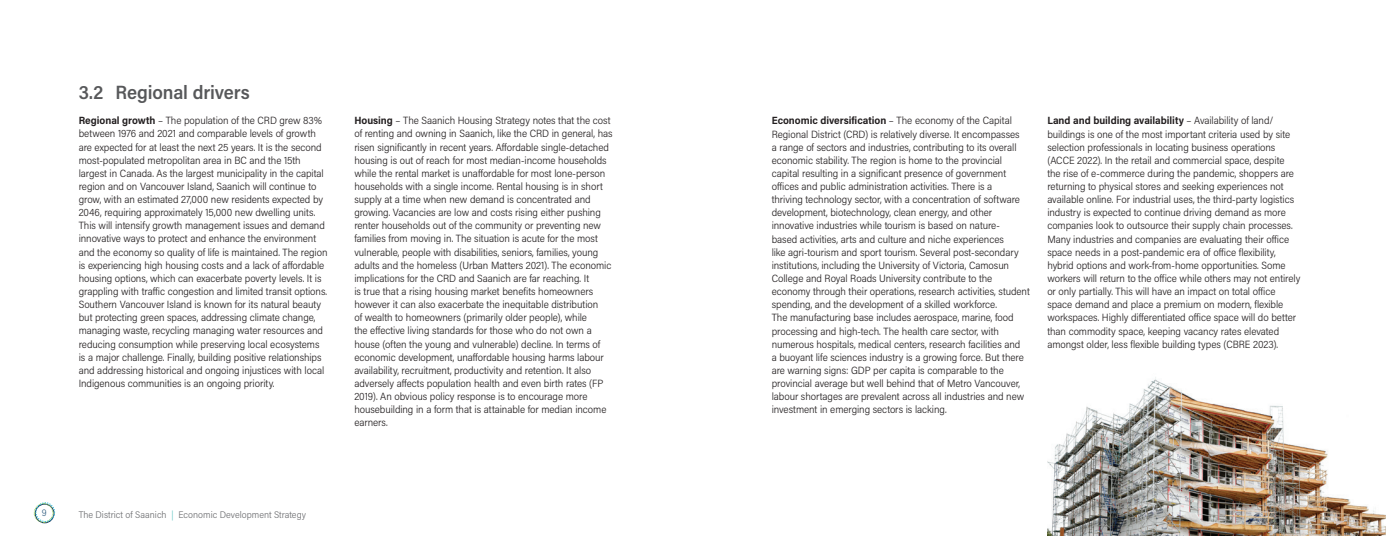
<style>
.page{position:relative;width:1386px;height:536px;background:#fff}
.page>*{position:absolute;margin:0;border:0;box-sizing:border-box;transform-origin:0 0}
.t1{font:600 19.25px "Acumin Pro Semi Cond";letter-spacing:-.01em;color:#57585a}
.Paragraph{font:300 10.5px/13.1px "Acumin Pro Semi Cond";letter-spacing:-.005em;color:#231f20}
.t2{font:300 9.62px "Acumin Pro Semi Cond";color:#6c6d70}
.t3{font:300 9.62px "Acumin Pro Semi Cond";color:#305e80}
.s1{font-weight:700}
.s2{color:#64c6c3}
</style>
<div class="page">
<svg style="left:34px;top:502px;width:21px;height:21px"></svg>
<img style="left:1047px;top:377px;width:339px;height:159px">
<p class="t1" style="left:79px;top:79px;width:172px">3.2 Regional drivers</p>
<p class="Paragraph" style="left:79px;top:113px;width:250px"><span class="s1">Regional growth</span> – The population of the CRD grew 83% between 1976 and 2021 and comparable levels of growth are expected for at least the next 25 years. It is the second most-populated metropolitan area in BC and the 15th largest in Canada. As the largest municipality in the capital region and on Vancouver Island, Saanich will continue to grow, with an estimated 27,000 new residents expected by 2046, requiring approximately 15,000 new dwelling units.<br>This will intensify growth management issues and demand innovative ways to protect and enhance the environment and the economy so quality of life is maintained. The region is experiencing high housing costs and a lack of affordable housing options, which can exacerbate poverty levels. It is grappling with traffic congestion and limited transit options.<br>Southern Vancouver Island is known for its natural beauty but protecting green spaces, addressing climate change, managing waste, recycling managing water resources and reducing consumption while preserving local ecosystems is a major challenge. Finally, building positive relationships and addressing historical and ongoing injustices with local Indigenous communities is an ongoing priority.</p>
<p class="Paragraph" style="left:354px;top:113px;width:260px"><span class="s1">Housing</span> – The Saanich Housing Strategy notes that the cost of renting and owning in Saanich, like the CRD in general, has risen significantly in recent years. Affordable single-detached housing is out of reach for most median-income households while the rental market is unaffordable for most lone-person households with a single income. Rental housing is in short supply at a time when new demand is concentrated and growing. Vacancies are low and costs rising either pushing renter households out of the community or preventing new families from moving in. The situation is acute for the most vulnerable, people with disabilities, seniors, families, young adults and the homeless (Urban Matters 2021). The economic implications for the CRD and Saanich are far reaching. It<br>is true that a rising housing market benefits homeowners however it can also exacerbate the inequitable distribution<br>of wealth to homeowners (primarily older people), while<br>the effective living standards for those who do not own a house (often the young and vulnerable) decline. In terms of economic development, unaffordable housing harms labour availability, recruitment, productivity and retention. It also adversely affects population health and even birth rates (FP 2019). An obvious policy response is to encourage more housebuilding in a form that is attainable for median income earners.</p>
<p class="Paragraph" style="left:772px;top:114px;width:260px"><span class="s1">Economic diversification</span> – The economy of the Capital Regional District (CRD) is relatively diverse. It encompasses<br>a range of sectors and industries, contributing to its overall economic stability. The region is home to the provincial capital resulting in a significant presence of government offices and public administration activities. There is a<br>thriving technology sector, with a concentration of software development, biotechnology, clean energy, and other innovative industries while tourism is based on nature-<br>based activities, arts and culture and niche experiences<br>like agri-tourism and sport tourism. Several post-secondary institutions, including the University of Victoria, Camosun College and Royal Roads University contribute to the economy through their operations, research activities, student spending, and the development of a skilled workforce.<br>The manufacturing base includes aerospace, marine, food processing and high-tech. The health care sector, with numerous hospitals, medical centers, research facilities and<br>a buoyant life sciences industry is a growing force. But there are warning signs: GDP per capita is comparable to the provincial average but well behind that of Metro Vancouver, labour shortages are prevalent across all industries and new investment in emerging sectors is lacking.</p>
<p class="Paragraph" style="left:1047px;top:114px;width:254px"><span class="s1">Land and building availability</span> – Availability of land/ buildings is one of the most important criteria used by site selection professionals in locating business operations (ACCE 2022). In the retail and commercial space, despite the rise of e-commerce during the pandemic, shoppers are returning to physical stores and seeking experiences not available online. For industrial uses, the third-party logistics industry is expected to continue driving demand as more companies look to outsource their supply chain processes.<br>Many industries and companies are evaluating their office space needs in a post-pandemic era of office flexibility, hybrid options and work-from-home opportunities. Some workers will return to the office while others may not entirely or only partially. This will have an impact on total office space demand and place a premium on modern, flexible workspaces. Highly differentiated office space will do better than commodity space, keeping vacancy rates elevated amongst older, less flexible building types (CBRE 2023).</p>
<p class="t3" style="left:42px;top:506px;width:6px">9</p>
<p class="t2" style="left:79px;top:507px;width:229px">The District of Saanich <span class="s2">|</span> Economic Development Strategy</p>
</div>
